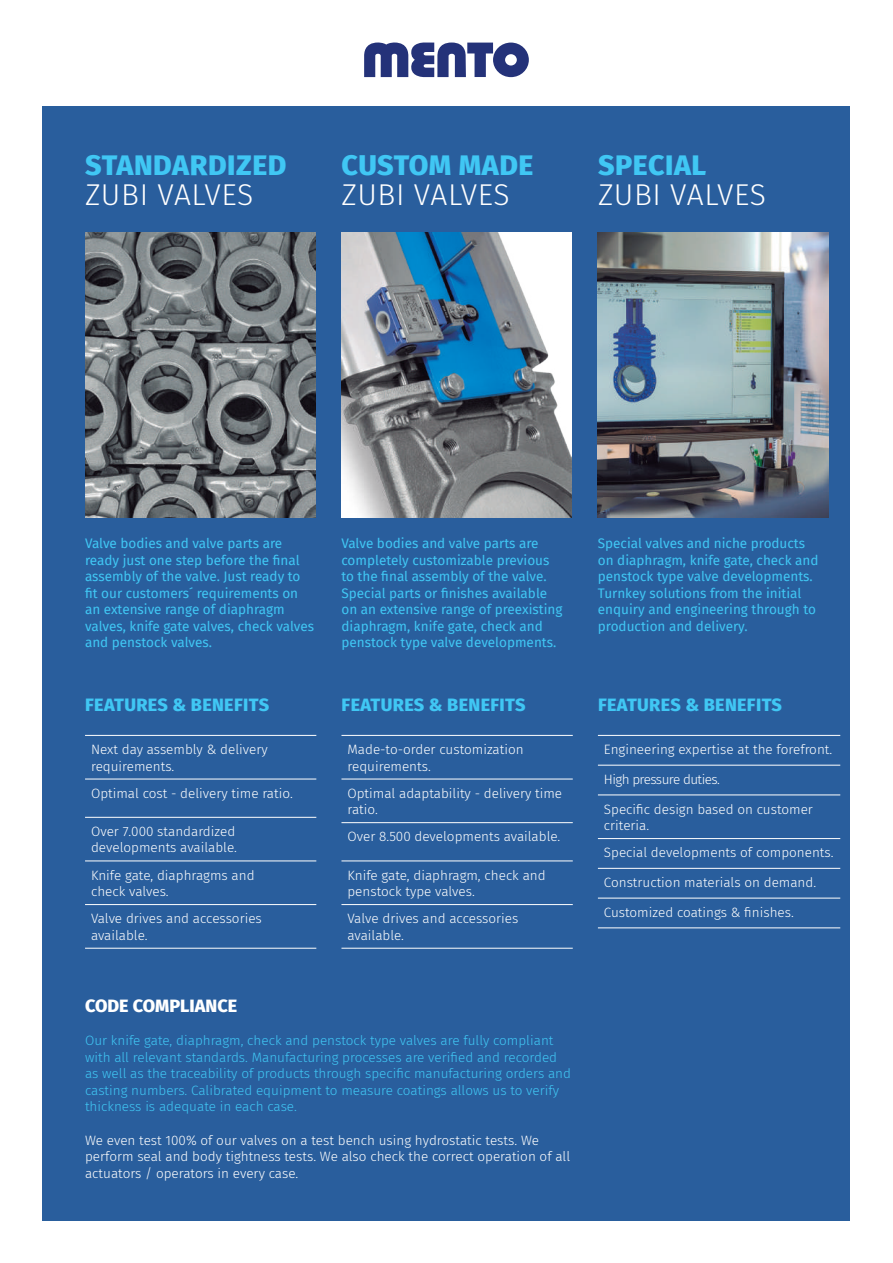
<style>
.page{position:relative;width:893px;height:1263px;background:#fff}
.page>*{position:absolute;margin:0;border:0;box-sizing:border-box;transform-origin:0 0}
.t1{font:300 30px "Fira Sans";letter-spacing:.015em;color:#fff}
.t2{font:800 28.5px "Fira Sans";letter-spacing:.02em;color:#40c7f4}
.t3{font:800 18px "Fira Sans";letter-spacing:.02em;color:#40c7f4}
.t4{font:800 18px "Fira Sans";color:#fff}
.t5{font:300 13.5px/16.5px "Fira Sans";color:#fff}
.t6{font:13.5px/16.5px "Fira Sans";color:#40c7f4}
.t7{font:300 13.5px/16.5px "Fira Sans";color:#40c7f4}
.t8{font:300 13.5px "Fira Sans";letter-spacing:-.04em;color:#fff}
</style>
<div class="page">
<svg style="left:364px;top:43px;width:165px;height:34px"></svg>
<div style="left:43px;top:106px;width:807px;height:1114px;background:#295e9d"></div>
<img style="left:85px;top:232px;width:230px;height:285px">
<img style="left:341px;top:232px;width:231px;height:285px">
<img style="left:598px;top:232px;width:230px;height:285px">
<hr style="left:85px;top:735px;width:231px;height:1px;background:#fff">
<hr style="left:85px;top:779px;width:231px;height:1px;background:#fff">
<hr style="left:85px;top:817px;width:231px;height:1px;background:#fff">
<hr style="left:85px;top:861px;width:231px;height:1px;background:#fff">
<hr style="left:85px;top:904px;width:231px;height:1px;background:#fff">
<hr style="left:85px;top:948px;width:231px;height:1px;background:#fff">
<hr style="left:341px;top:735px;width:232px;height:1px;background:#fff">
<hr style="left:341px;top:779px;width:232px;height:1px;background:#fff">
<hr style="left:341px;top:822px;width:232px;height:1px;background:#fff">
<hr style="left:341px;top:861px;width:232px;height:1px;background:#fff">
<hr style="left:341px;top:904px;width:232px;height:1px;background:#fff">
<hr style="left:341px;top:948px;width:232px;height:1px;background:#fff">
<hr style="left:598px;top:735px;width:242px;height:1px;background:#fff">
<hr style="left:598px;top:765px;width:242px;height:1px;background:#fff">
<hr style="left:598px;top:795px;width:242px;height:1px;background:#fff">
<hr style="left:598px;top:838px;width:242px;height:1px;background:#fff">
<hr style="left:598px;top:868px;width:242px;height:1px;background:#fff">
<hr style="left:598px;top:898px;width:242px;height:1px;background:#fff">
<hr style="left:598px;top:928px;width:242px;height:1px;background:#fff">
<h2 class="t2" style="left:85px;top:141px;width:203px">STANDARDIZED</h2>
<h1 class="t1" style="left:85px;top:174px;width:170px">ZUBI VALVES</h1>
<h2 class="t2" style="left:342px;top:141px;width:193px">CUSTOM MADE</h2>
<h1 class="t1" style="left:342px;top:174px;width:170px">ZUBI VALVES</h1>
<h2 class="t2" style="left:598px;top:141px;width:110px">SPECIAL</h2>
<h1 class="t1" style="left:598px;top:174px;width:170px">ZUBI VALVES</h1>
<p class="t6" style="left:85px;top:535px;width:231px">Valve bodies and valve parts are ready just one step before the final assembly of the valve. Just ready to fit our customers´ requirements on an extensive range of diaphragm valves, knife gate valves, check valves and penstock valves.</p>
<p class="t6" style="left:341px;top:535px;width:222px">Valve bodies and valve parts are completely customizable previous to the final assembly of the valve.<br>Special parts or finishes available on an extensive range of preexisting diaphragm, knife gate, check and penstock type valve developments.</p>
<p class="t6" style="left:598px;top:535px;width:222px">Special valves and niche products on diaphragm, knife gate, check and penstock type valve developments.<br>Turnkey solutions from the initial enquiry and engineering through to production and delivery.</p>
<h3 class="t3" style="left:85px;top:689px;width:185px">FEATURES &amp; BENEFITS</h3>
<h3 class="t3" style="left:342px;top:689px;width:185px">FEATURES &amp; BENEFITS</h3>
<h3 class="t3" style="left:598px;top:689px;width:185px">FEATURES &amp; BENEFITS</h3>
<p class="t5" style="left:91px;top:741px;width:178px">Next day assembly &amp; delivery requirements.</p>
<p class="t5" style="left:91px;top:785px;width:203px">Optimal cost - delivery time ratio.</p>
<p class="t5" style="left:91px;top:823px;width:147px">Over 7.000 standardized developments available.</p>
<p class="t5" style="left:91px;top:866px;width:165px">Knife gate, diaphragms and check valves.</p>
<p class="t5" style="left:91px;top:910px;width:172px">Valve drives and accessories available.</p>
<p class="t5" style="left:347px;top:741px;width:178px">Made-to-order customization requirements.</p>
<p class="t5" style="left:347px;top:785px;width:216px">Optimal adaptability - delivery time ratio.</p>
<p class="t5" style="left:347px;top:828px;width:214px">Over 8.500 developments available.</p>
<p class="t5" style="left:347px;top:866px;width:200px">Knife gate, diaphragm, check and penstock type valves.</p>
<p class="t5" style="left:347px;top:910px;width:172px">Valve drives and accessories available.</p>
<p class="t5" style="left:604px;top:741px;width:230px">Engineering expertise at the forefront.</p>
<p class="t8" style="left:604px;top:769px;width:118px">High pressure duties.</p>
<p class="t5" style="left:604px;top:800px;width:211px">Specific design based on customer criteria.</p>
<p class="t5" style="left:604px;top:844px;width:231px">Special developments of components.</p>
<p class="t5" style="left:604px;top:874px;width:214px">Construction materials on demand.</p>
<p class="t5" style="left:604px;top:904px;width:191px">Customized coatings &amp; finishes.</p>
<h3 class="t4" style="left:85px;top:990px;width:154px">CODE COMPLIANCE</h3>
<p class="t7" style="left:85px;top:1032px;width:487px">Our knife gate, diaphragm, check and penstock type valves are fully compliant with all relevant standards. Manufacturing processes are verified and recorded as well as the traceability of products through specific manufacturing orders and casting numbers. Calibrated equipment to measure coatings allows us to verify thickness is adequate in each case.</p>
<p class="t5" style="left:85px;top:1132px;width:487px">We even test 100% of our valves on a test bench using hydrostatic tests. We perform seal and body tightness tests. We also check the correct operation of all actuators / operators in every case.</p>
</div>
